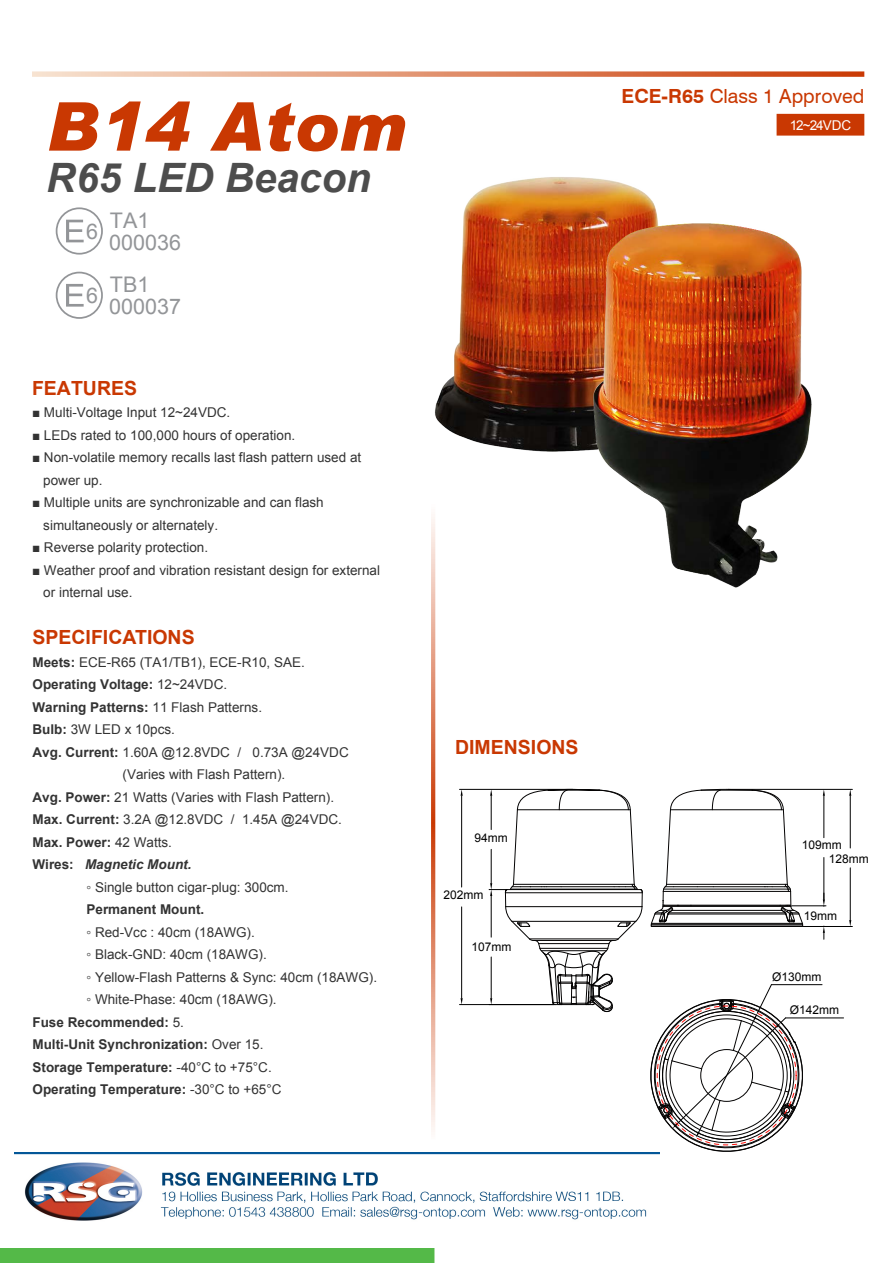
<style>
.page{position:relative;width:893px;height:1263px;background:#fff}
.page>*{position:absolute;margin:0;border:0;box-sizing:border-box;transform-origin:0 0}
.t1{font:italic 900 67.5px "Arial";color:#c93802}
.t2{font:italic 700 40.5px "Arial";color:#4d4d4d}
.t3{font:21.45px/21.8px "Arial";color:#939598}
.t4{font:700 19.5px "Arial";color:#c93802}
.t5{font:19.5px "Swiss 721 BT";color:#c93802}
.t6{font:13.5px/22.5px "Arial";color:#333}
.t7{font:700 13.5px "Arial";color:#333}
.t8{font:italic 700 13.5px "Arial";color:#333}
.t9{font:13.5px "Arial";letter-spacing:-.07em;color:#fff}
.t10{font:12px "Arial";color:#000}
.s1{font-weight:700}
.s2{font-weight:400}
.s3{font-style:normal}
</style>
<div class="page">
<div style="left:777px;top:114px;width:87px;height:22px;background:#c93802"></div>
<div style="left:0;top:1248px;width:434px;height:15px;background:#54b948"></div>
<svg style="left:431px;top:501px;width:4px;height:638px;background:#e49c81"></svg>
<svg style="left:32px;top:71px;width:832px;height:6px;background:#e39a7a"></svg>
<svg style="left:459px;top:789px;width:394px;height:363px"></svg>
<div style="left:56px;top:207px;width:47px;height:48px;border:2px solid #939598;border-radius:50%"></div>
<svg style="left:66px;top:220px;width:18px;height:22px"></svg>
<div style="left:56px;top:272px;width:47px;height:47px;border:2px solid #939598;border-radius:50%"></div>
<svg style="left:66px;top:284px;width:18px;height:23px"></svg>
<img style="left:435px;top:177px;width:221px;height:275px">
<img style="left:583px;top:208px;width:229px;height:380px">
<img style="left:15px;top:1152px;width:645px;height:69px">
<h1 class="t1" style="left:46px;top:85px;width:362px">B14 Atom</h1>
<h2 class="t2" style="left:46px;top:150px;width:326px">R65 LED Beacon</h2>
<h3 class="t3" style="left:86px;top:221px;width:13px">6</h3>
<h3 class="t3" style="left:86px;top:285px;width:13px">6</h3>
<h3 class="t3" style="left:109px;top:210px;width:73px">TA1<br>000036</h3>
<h3 class="t3" style="left:109px;top:274px;width:73px">TB1<br>000037</h3>
<h3 class="t4" style="left:32px;top:375px;width:107px">FEATURES</h3>
<p class="t6" style="left:32px;top:402px;width:200px">■ Multi-Voltage Input 12~24VDC.</p>
<p class="t6" style="left:32px;top:424px;width:265px">■ LEDs rated to 100,000 hours of operation.</p>
<p class="t6" style="left:43px;top:447px;width:320px;text-indent:-11px">■ Non-volatile memory recalls last flash pattern used at power up.</p>
<p class="t6" style="left:43px;top:492px;width:282px;text-indent:-11px">■ Multiple units are synchronizable and can flash simultaneously or alternately.</p>
<p class="t6" style="left:32px;top:537px;width:178px">■ Reverse polarity protection.</p>
<p class="t6" style="left:43px;top:559px;width:338px;text-indent:-11px">■ Weather proof and vibration resistant design for external or internal use.</p>
<h3 class="t4" style="left:33px;top:624px;width:164px">SPECIFICATIONS</h3>
<p class="t6" style="left:33px;top:651px;width:274px"><span class="s1">Meets:</span> ECE-R65 (TA1/TB1), ECE-R10, SAE.</p>
<p class="t7" style="left:33px;top:675px;width:196px">Operating Voltage: <span class="s2">12~24VDC.</span></p>
<p class="t7" style="left:33px;top:698px;width:231px">Warning Patterns: <span class="s2">11 Flash Patterns.</span></p>
<p class="t6" style="left:33px;top:718px;width:144px"><span class="s1">Bulb:</span> 3W LED x 10pcs.</p>
<p class="t6" style="left:33px;top:741px;width:318px"><span class="s1">Avg. Current:</span> 1.60A @12.8VDC / 0.73A @24VDC</p>
<p class="t6" style="left:123px;top:763px;width:164px">(Varies with Flash Pattern).</p>
<p class="t6" style="left:33px;top:786px;width:303px"><span class="s1">Avg. Power:</span> 21 Watts (Varies with Flash Pattern).</p>
<p class="t6" style="left:33px;top:808px;width:311px"><span class="s1">Max. Current:</span> 3.2A @12.8VDC / 1.45A @24VDC.</p>
<p class="t7" style="left:33px;top:833px;width:141px">Max. Power: <span class="s2">42 Watts.</span></p>
<p class="t8" style="left:33px;top:855px;width:161px"><span class="s3">Wires:</span> Magnetic Mount.</p>
<p class="t6" style="left:87px;top:876px;width:204px">◦ Single button cigar-plug: 300cm.</p>
<p class="t7" style="left:87px;top:900px;width:119px">Permanent Mount.</p>
<p class="t6" style="left:87px;top:921px;width:170px">◦ Red-Vcc : 40cm (18AWG).</p>
<p class="t6" style="left:87px;top:943px;width:182px">◦ Black-GND: 40cm (18AWG).</p>
<p class="t6" style="left:87px;top:966px;width:292px">◦ Yellow-Flash Patterns &amp; Sync: 40cm (18AWG).</p>
<p class="t6" style="left:87px;top:988px;width:192px">◦ White-Phase: 40cm (18AWG).</p>
<p class="t7" style="left:32px;top:1013px;width:153px">Fuse Recommended: <span class="s2">5.</span></p>
<p class="t7" style="left:32px;top:1035px;width:233px">Multi-Unit Synchronization: <span class="s2">Over 15.</span></p>
<p class="t7" style="left:32px;top:1058px;width:241px">Storage Temperature: <span class="s2">-40°C to +75°C.</span></p>
<p class="t7" style="left:32px;top:1080px;width:250px">Operating Temperature: <span class="s2">-30°C to +65°C</span></p>
<h3 class="t4" style="left:455px;top:734px;width:125px">DIMENSIONS</h3>
<p class="t10" style="left:475px;top:830px;width:35px">94mm</p>
<p class="t10" style="left:443px;top:887px;width:42px">202mm</p>
<p class="t10" style="left:472px;top:939px;width:42px">107mm</p>
<h3 class="t5" style="left:622px;top:84px;width:244px"><span class="s1">ECE-R65</span> Class 1 Approved</h3>
<p class="t9" style="left:790px;top:116px;width:63px">12~24VDC</p>
<p class="t10" style="left:802px;top:837px;width:42px">109mm</p>
<p class="t10" style="left:829px;top:851px;width:42px">128mm</p>
<p class="t10" style="left:804px;top:907px;width:35px">19mm</p>
<p class="t10" style="left:772px;top:969px;width:51px">Ø130mm</p>
<p class="t10" style="left:790px;top:1001px;width:51px">Ø142mm</p>
</div>
